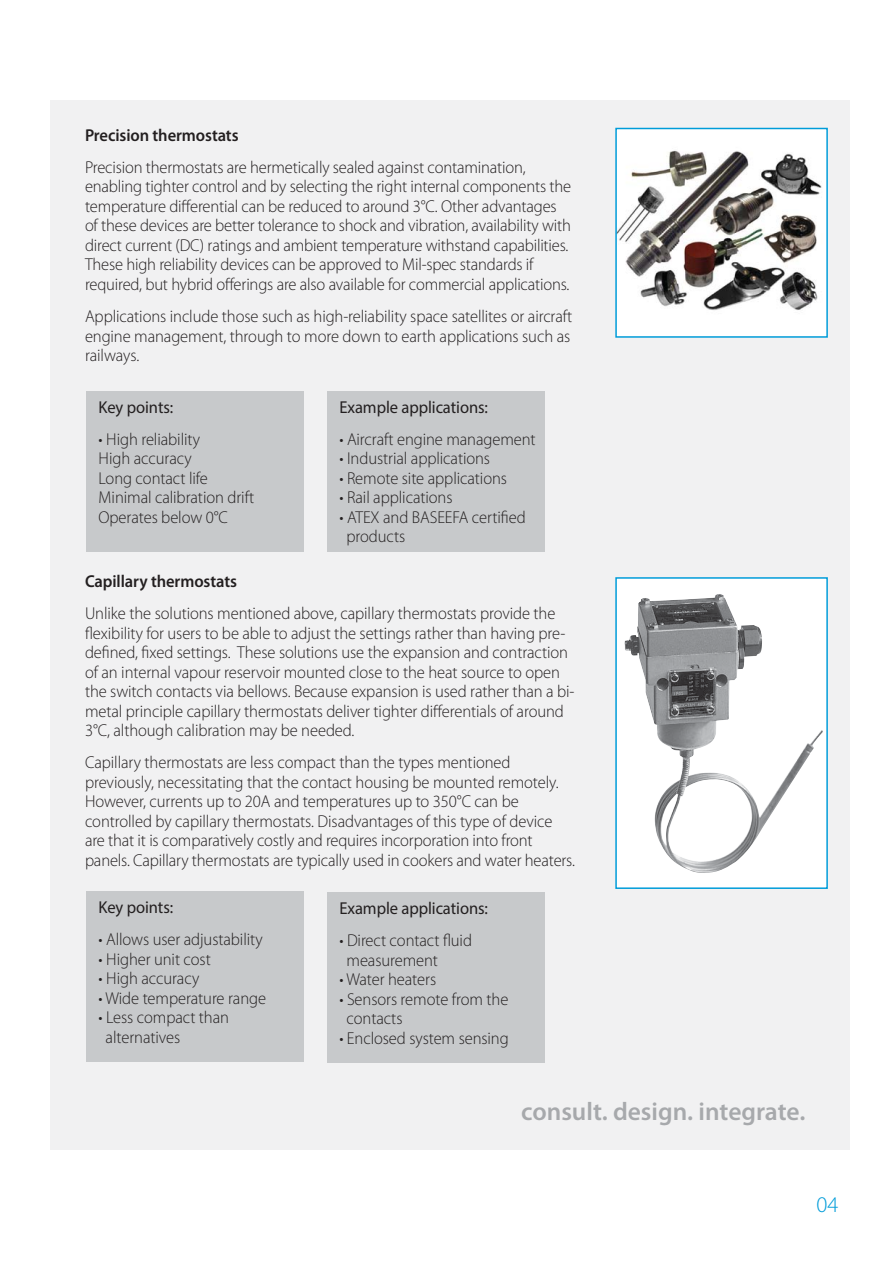
<style>
.page{position:relative;width:893px;height:1263px;background:#fff}
.page>*{position:absolute;margin:0;border:0;box-sizing:border-box;transform-origin:0 0}
.t1{font:600 25.5px "Myriad Pro";color:#a7a9ac}
.t2{font:300 22.5px "Myriad Pro";color:#009cd9}
.t3{font:300 17.25px/19.5px "Myriad Pro";letter-spacing:-.005em;color:#231f20;scale:.96 1}
.t4{font:17.25px "Myriad Pro";letter-spacing:-.005em;color:#231f20;scale:.96 1}
.t5{font:600 17.25px "Myriad Pro";letter-spacing:-.005em;color:#231f20;scale:.96 1}
</style>
<div class="page">
<div style="left:50px;top:100px;width:799px;height:1049px;background:#f1f1f2"></div>
<div style="left:86px;top:391px;width:218px;height:160px;background:#c7c9cb"></div>
<div style="left:86px;top:892px;width:218px;height:170px;background:#c7c9cb"></div>
<div style="left:327px;top:391px;width:217px;height:160px;background:#c7c9cb"></div>
<div style="left:327px;top:892px;width:217px;height:171px;background:#c7c9cb"></div>
<div style="left:616px;top:129px;width:211px;height:208px;background:#fff"></div>
<img style="left:618px;top:150px;width:204px;height:160px">
<div style="left:615px;top:128px;width:213px;height:210px;border:2px solid #009cd9"></div>
<div style="left:616px;top:578px;width:211px;height:310px;background:#fff"></div>
<img style="left:624px;top:594px;width:199px;height:279px">
<div style="left:615px;top:577px;width:213px;height:312px;border:2px solid #009cd9"></div>
<p class="t5" style="left:85px;top:128px;width:161px">Precision thermostats</p>
<p class="t3" style="left:85px;top:159px;width:508px">Precision thermostats are hermetically sealed against contamination, enabling tighter control and by selecting the right internal components the temperature differential can be reduced to around 3°C. Other advantages of these devices are better tolerance to shock and vibration, availability with direct current (DC) ratings and ambient temperature withstand capabilities.<br>These high reliability devices can be approved to Mil-spec standards if required, but hybrid offerings are also available for commercial applications.</p>
<p class="t3" style="left:85px;top:308px;width:509px">Applications include those such as high-reliability space satellites or aircraft engine management, through to more down to earth applications such as railways.</p>
<p class="t4" style="left:99px;top:397px;width:79px">Key points:</p>
<p class="t3" style="left:99px;top:431px;width:164px">• High reliability<br>High accuracy<br>Long contact life<br>Minimal calibration drift<br>Operates below 0°C</p>
<p class="t4" style="left:339px;top:397px;width:156px">Example applications:</p>
<p class="t3" style="left:339px;top:431px;width:206px">• Aircraft engine management</p>
<p class="t3" style="left:339px;top:450px;width:158px">• Industrial applications</p>
<p class="t3" style="left:339px;top:470px;width:176px">• Remote site applications</p>
<p class="t3" style="left:339px;top:489px;width:119px">• Rail applications</p>
<p class="t3" style="left:346px;top:509px;width:188px;text-indent:-7px">• ATEX and BASEEFA certified products</p>
<p class="t5" style="left:85px;top:574px;width:160px">Capillary thermostats</p>
<p class="t3" style="left:85px;top:605px;width:511px">Unlike the solutions mentioned above, capillary thermostats provide the flexibility for users to be able to adjust the settings rather than having pre&shy;defined, fixed settings. These solutions use the expansion and contraction of an internal vapour reservoir mounted close to the heat source to open the switch contacts via bellows. Because expansion is used rather than a bi&shy;metal principle capillary thermostats deliver tighter differentials of around 3°C, although calibration may be needed.</p>
<p class="t3" style="left:85px;top:754px;width:512px">Capillary thermostats are less compact than the types mentioned previously, necessitating that the contact housing be mounted remotely.<br>However, currents up to 20A and temperatures up to 350°C can be controlled by capillary thermostats. Disadvantages of this type of device are that it is comparatively costly and requires incorporation into front panels. Capillary thermostats are typically used in cookers and water heaters.</p>
<p class="t4" style="left:99px;top:897px;width:79px">Key points:</p>
<p class="t3" style="left:99px;top:931px;width:172px">• Allows user adjustability</p>
<p class="t3" style="left:99px;top:951px;width:118px">• Higher unit cost</p>
<p class="t3" style="left:99px;top:970px;width:106px">• High accuracy</p>
<p class="t3" style="left:99px;top:990px;width:176px">• Wide temperature range</p>
<p class="t3" style="left:106px;top:1009px;width:130px;text-indent:-7px">• Less compact than alternatives</p>
<p class="t4" style="left:339px;top:898px;width:156px">Example applications:</p>
<p class="t3" style="left:346px;top:932px;width:132px;text-indent:-7px">• Direct contact fluid measurement</p>
<p class="t3" style="left:339px;top:971px;width:102px">• Water heaters</p>
<p class="t3" style="left:346px;top:991px;width:170px;text-indent:-7px">• Sensors remote from the contacts</p>
<p class="t3" style="left:339px;top:1030px;width:178px">• Enclosed system sensing</p>
<h1 class="t1" style="left:521px;top:1101px;width:286px">consult. design. integrate.</h1>
<h2 class="t2" style="left:816px;top:1195px;width:23px">04</h2>
</div>
